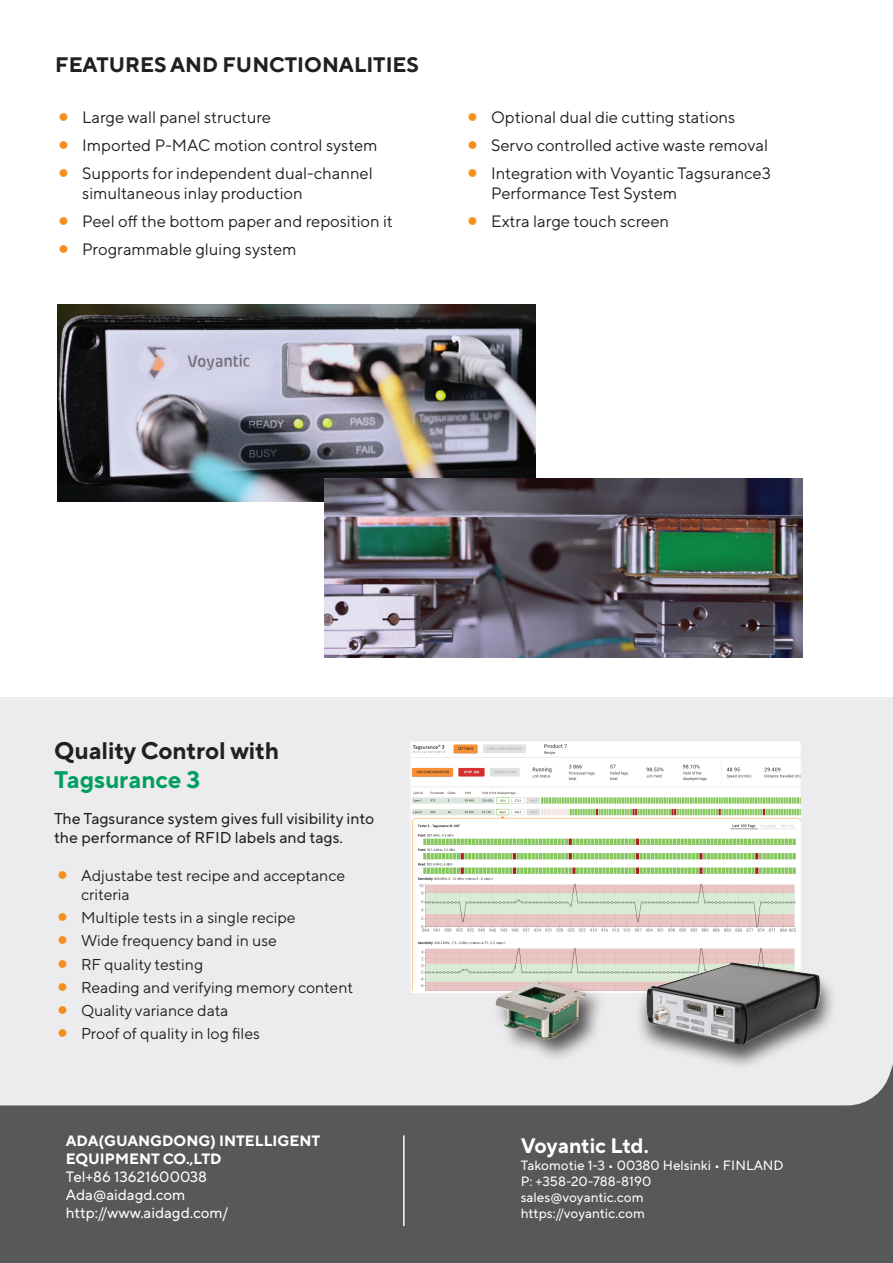
<style>
.page{position:relative;width:893px;height:1263px;background:#fff}
.page>*{position:absolute;margin:0;border:0;box-sizing:border-box;transform-origin:0 0}
.t1{font:700 24px "TT Norms Pro";color:#231f20}
.t2{font:700 24px "TT Norms Pro";color:#009f61}
.t3{font:700 21px "TT Norms Pro";color:#231f20}
.t4{font:700 21px "TT Norms Pro";color:#fff}
.t5{font:16.5px/19.5px "TT Norms Pro";color:#231f20}
.t6{font:15.75px/18.9px "TT Norms Pro";color:#231f20}
.t7{font:15.75px/18.9px "TT Norms Pro";color:#231f20}
.t8{font:15px/18px "TT Norms Pro";color:#fff}
.t9{font:700 15px/18px "TT Norms Pro";color:#fff}
.t10{font:13.5px/16.2px "TT Norms Pro";color:#fff}
.s1{font-size:37.5px;color:#f68e1e}
</style>
<div class="page">
<div style="left:0;top:697px;width:893px;height:479px;background:#ececee"></div>
<svg style="left:0;top:1064px;width:893px;height:199px;fill:#57585a"></svg>
<hr style="left:403px;top:1135px;width:2px;height:91px;background:#fff">
<img style="left:412px;top:743px;width:387px;height:248px">
<div style="left:409px;top:740px;width:393px;height:254px;border:2px solid #ececee"></div>
<div style="left:635px;top:961px;width:202px;height:110px;background:#231f20;opacity:.75"></div>
<img style="left:646px;top:962px;width:175px;height:83px">
<div style="left:491px;top:977px;width:117px;height:85px;background:#231f20;opacity:.75"></div>
<img style="left:495px;top:981px;width:92px;height:59px">
<img style="left:58px;top:305px;width:477px;height:197px">
<img style="left:325px;top:478px;width:477px;height:179px">
<p class="t3" style="left:55px;top:49px;width:365px">FEATURES AND FUNCTIONALITIES</p>
<p class="t5" style="left:55px;top:106px;width:217px"><span class="s1">•</span> Large wall panel structure</p>
<p class="t5" style="left:55px;top:135px;width:324px"><span class="s1">•</span> Imported P-MAC motion control system</p>
<p class="t5" style="left:82px;top:163px;width:292px;text-indent:-27px"><span class="s1">•</span> Supports for independent dual-channel simultaneous inlay production</p>
<p class="t5" style="left:55px;top:210px;width:339px"><span class="s1">•</span> Peel off the bottom paper and reposition it</p>
<p class="t5" style="left:55px;top:238px;width:243px"><span class="s1">•</span> Programmable gluing system</p>
<p class="t5" style="left:464px;top:106px;width:273px"><span class="s1">•</span> Optional dual die cutting stations</p>
<p class="t5" style="left:464px;top:135px;width:305px"><span class="s1">•</span> Servo controlled active waste removal</p>
<p class="t5" style="left:491px;top:163px;width:281px;text-indent:-27px"><span class="s1">•</span> Integration with Voyantic Tagsurance3<br>Performance Test System</p>
<p class="t5" style="left:464px;top:210px;width:207px"><span class="s1">•</span> Extra large touch screen</p>
<h1 class="t1" style="left:54px;top:732px;width:227px">Quality Control with</h1>
<h1 class="t2" style="left:54px;top:761px;width:148px">Tagsurance 3</h1>
<p class="t7" style="left:54px;top:808px;width:322px">The Tagsurance system gives full visibility into the performance of RFID labels and tags.</p>
<p class="t6" style="left:81px;top:865px;width:266px;text-indent:-27px"><span class="s1">•</span> Adjustabe test recipe and acceptance criteria</p>
<p class="t6" style="left:54px;top:907px;width:243px"><span class="s1">•</span> Multiple tests in a single recipe</p>
<p class="t6" style="left:54px;top:930px;width:224px"><span class="s1">•</span> Wide frequency band in use</p>
<p class="t6" style="left:54px;top:953px;width:151px"><span class="s1">•</span> RF quality testing</p>
<p class="t6" style="left:54px;top:976px;width:301px"><span class="s1">•</span> Reading and verifying memory content</p>
<p class="t6" style="left:54px;top:1000px;width:176px"><span class="s1">•</span> Quality variance data</p>
<p class="t6" style="left:54px;top:1023px;width:207px"><span class="s1">•</span> Proof of quality in log files</p>
<p class="t9" style="left:66px;top:1130px;width:256px">ADA(GUANGDONG) INTELLIGENT<br>EQUIPMENT CO.,LTD</p>
<p class="t8" style="left:66px;top:1166px;width:164px">Tel：+86 13621600038<br>Ada@aidagd.com http://www.aidagd.com/</p>
<p class="t4" style="left:521px;top:1130px;width:129px">Voyantic Ltd.</p>
<p class="t10" style="left:521px;top:1155px;width:265px">Takomotie 1-3 • 00380 Helsinki • FINLAND<br>P: +358-20-788-8190<br>sales@voyantic.com<br>https://voyantic.com</p>
</div>
